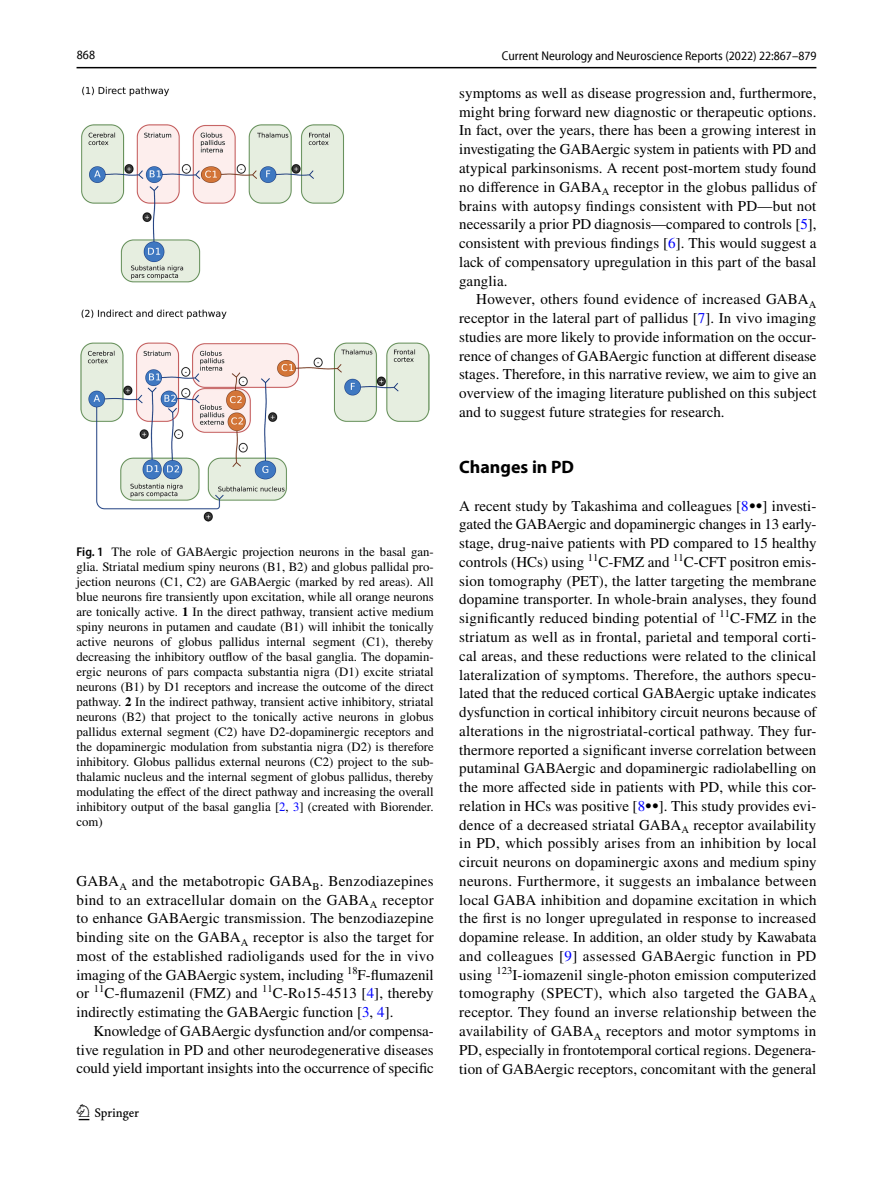
<style>
.page{position:relative;width:893px;height:1187px;background:#fff}
.page>*{position:absolute;margin:0;border:0;box-sizing:border-box;transform-origin:0 0}
.t1{font:22.5px "Springnew Regular 2";color:#000}
.t2{font:700 18px "Myriad Pro";color:#000}
.t3{font:15px/18.8px "STIX";letter-spacing:.005em;color:#000;text-align:justify}
.t4{font:12.75px/15px "STIX";color:#000;text-align:justify}
.t5{font:semi-condensed 12.75px "Myriad Pro Unic";color:#000}
.t6{font:12.75px "Myriad Pro Unic Semi Condensed 2";color:#000}
.s1{font-family:"Myriad Pro";font-weight:600;font-stretch:semi-condensed}
.s2{font-weight:700}
.s3{color:#00f}
.s4{font-size:12.75px}
</style>
<div class="page">
<hr style="left:77px;top:67px;width:739px;height:1px;background:#000">
<img style="left:81px;top:87px;width:348px;height:434px">
<p class="t6" style="left:77px;top:50px;width:20px">868</p>
<p class="t5" style="left:502px;top:51px;width:316px">Current Neurology and Neuroscience Reports (2022) 22:867–879</p>
<p class="t4" style="left:77px;top:545px;width:359px"><span class="s1">Fig. 1</span> The role of GABAergic projection neurons in the basal gan&shy;glia. Striatal medium spiny neurons (B1, B2) and globus pallidal pro&shy;jection neurons (C1, C2) are GABAergic (marked by red areas). All blue neurons fire transiently upon excitation, while all orange neurons are tonically active. <span class="s2">1</span> In the direct pathway, transient active medium spiny neurons in putamen and caudate (B1) will inhibit the tonically active neurons of globus pallidus internal segment (C1), thereby decreasing the inhibitory outflow of the basal ganglia. The dopamin&shy;ergic neurons of pars compacta substantia nigra (D1) excite striatal neurons (B1) by D1 receptors and increase the outcome of the direct pathway. <span class="s2">2</span> In the indirect pathway, transient active inhibitory, striatal neurons (B2) that project to the tonically active neurons in globus pallidus external segment (C2) have D2-dopaminergic receptors and the dopaminergic modulation from substantia nigra (D2) is therefore inhibitory. Globus pallidus external neurons (C2) project to the sub&shy;thalamic nucleus and the internal segment of globus pallidus, thereby modulating the effect of the direct pathway and increasing the overall inhibitory output of the basal ganglia [<span class="s3">2</span>, <span class="s3">3</span>] (created with Biorender. com)</p>
<p class="t3" style="left:77px;top:872px;width:359px">GABA<sub>A</sub> and the metabotropic GABA<sub>B</sub>. Benzodiazepines bind to an extracellular domain on the GABA<sub>A</sub> receptor to enhance GABAergic transmission. The benzodiazepine binding site on the GABA<sub>A</sub> receptor is also the target for most of the established radioligands used for the in vivo imaging of the GABAergic system, including <sup>18</sup>F-flumazenil or <sup>11</sup>C-flumazenil (FMZ) and <sup>11</sup>C-Ro15-4513 [<span class="s3">4</span>], thereby indirectly estimating the GABAergic function [<span class="s3">3</span>, <span class="s3">4</span>].</p>
<p class="t3" style="left:77px;top:1022px;width:359px;text-indent:17px">Knowledge of GABAergic dysfunction and/or compensa&shy;tive regulation in PD and other neurodegenerative diseases could yield important insights into the occurrence of specific</p>
<h1 class="t1" style="left:79px;top:1104px;width:62px">1 3</h1>
<p class="t3" style="left:459px;top:84px;width:359px">symptoms as well as disease progression and, furthermore, might bring forward new diagnostic or therapeutic options.<br>In fact, over the years, there has been a growing interest in investigating the GABAergic system in patients with PD and atypical parkinsonisms. A recent post-mortem study found no difference in GABA<sub>A</sub> receptor in the globus pallidus of brains with autopsy findings consistent with PD—but not necessarily a prior PD diagnosis—compared to controls [<span class="s3">5</span>], consistent with previous findings [<span class="s3">6</span>]. This would suggest a lack of compensatory upregulation in this part of the basal ganglia.</p>
<p class="t3" style="left:459px;top:291px;width:359px;text-indent:17px">However, others found evidence of increased GABA<sub>A </sub>receptor in the lateral part of pallidus [<span class="s3">7</span>]. In vivo imaging studies are more likely to provide information on the occur&shy;rence of changes of GABAergic function at different disease stages. Therefore, in this narrative review, we aim to give an overview of the imaging literature published on this subject and to suggest future strategies for research.</p>
<p class="t2" style="left:459px;top:455px;width:116px">Changes in PD</p>
<p class="t3" style="left:459px;top:497px;width:359px">A recent study by Takashima and colleagues [<span class="s3">8</span><span class="s4">••</span>] investi&shy;gated the GABAergic and dopaminergic changes in 13 early&shy;stage, drug-naive patients with PD compared to 15 healthy controls (HCs) using <sup>11</sup>C-FMZ and <sup>11</sup>C-CFT positron emis&shy;sion tomography (PET), the latter targeting the membrane dopamine transporter. In whole-brain analyses, they found significantly reduced binding potential of <sup>11</sup>C-FMZ in the striatum as well as in frontal, parietal and temporal corti&shy;cal areas, and these reductions were related to the clinical lateralization of symptoms. Therefore, the authors specu&shy;lated that the reduced cortical GABAergic uptake indicates dysfunction in cortical inhibitory circuit neurons because of alterations in the nigrostriatal-cortical pathway. They fur&shy;thermore reported a significant inverse correlation between putaminal GABAergic and dopaminergic radiolabelling on the more affected side in patients with PD, while this cor&shy;relation in HCs was positive [<span class="s3">8</span><span class="s4">••</span>]. This study provides evi&shy;dence of a decreased striatal GABA<sub>A</sub> receptor availability in PD, which possibly arises from an inhibition by local circuit neurons on dopaminergic axons and medium spiny neurons. Furthermore, it suggests an imbalance between local GABA inhibition and dopamine excitation in which the first is no longer upregulated in response to increased dopamine release. In addition, an older study by Kawabata and colleagues [<span class="s3">9</span>] assessed GABAergic function in PD using <sup>123</sup>I-iomazenil single-photon emission computerized tomography (SPECT), which also targeted the GABA<sub>A </sub>receptor. They found an inverse relationship between the availability of GABA<sub>A</sub> receptors and motor symptoms in PD, especially in frontotemporal cortical regions. Degenera&shy;tion of GABAergic receptors, concomitant with the general</p>
</div>
